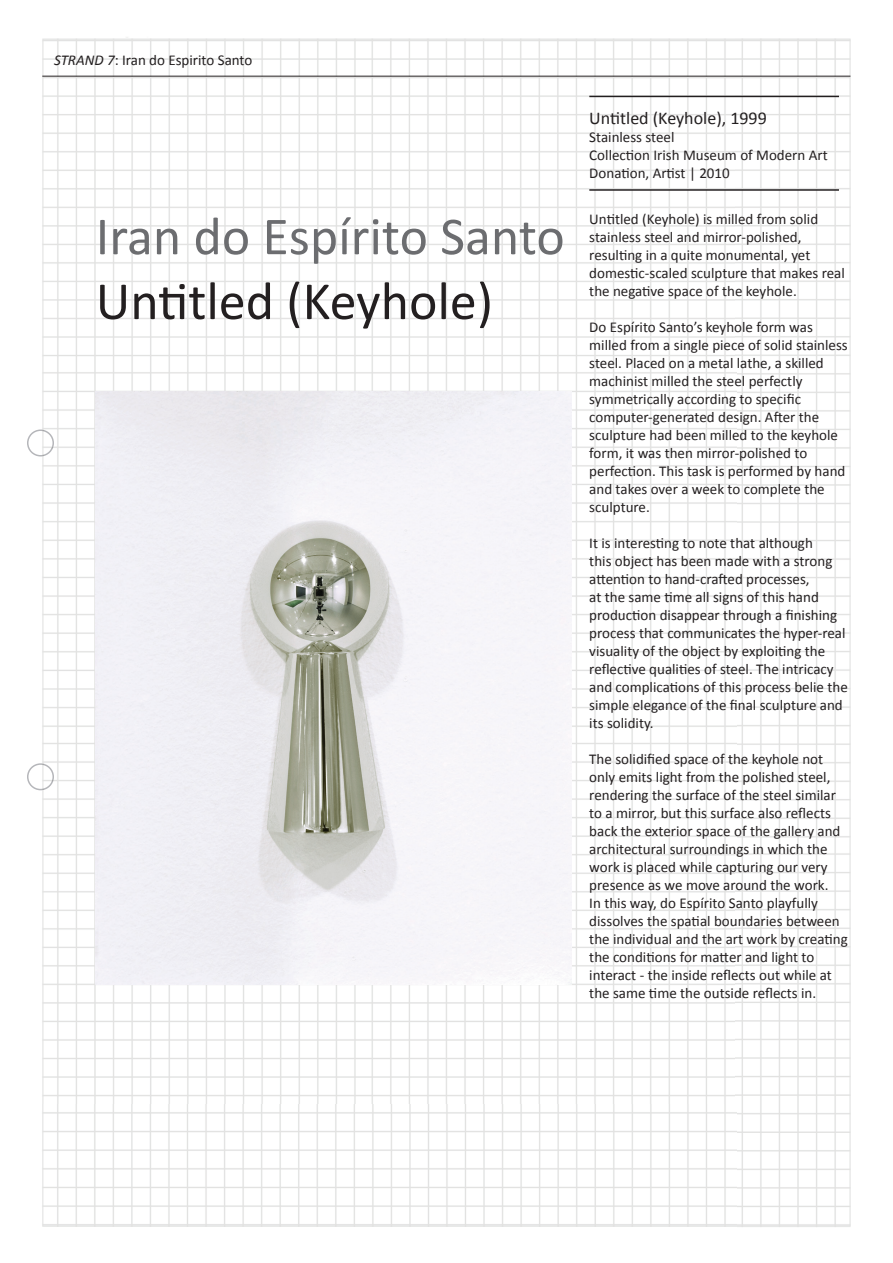
<style>
.page{position:relative;width:893px;height:1263px;background:#fff}
.page>*{position:absolute;margin:0;border:0;box-sizing:border-box;transform-origin:0 0}
.t1{font:54px "Calibri";color:#6c6d70}
.t2{font:54px "Calibri";color:#231f20}
.t3{font:18px "Calibri";color:#231f20}
.t4{font:15px/18px "Calibri";color:#231f20}
.s1{font-style:italic}
</style>
<div class="page">
<img style="left:37px;top:37px;width:814px;height:1190px">
<img style="left:27px;top:763px;width:27px;height:27px">
<img style="left:27px;top:429px;width:27px;height:27px">
<hr style="left:42px;top:76px;width:808px;height:1px;background:#231f20">
<hr style="left:589px;top:189px;width:250px;height:2px;background:#231f20">
<hr style="left:589px;top:96px;width:250px;height:1px;background:#231f20">
<img style="left:96px;top:391px;width:475px;height:593px">
<p class="t4" style="left:54px;top:51px;width:200px"><span class="s1">STRAND 7</span>: Iran do Espirito Santo</p>
<h1 class="t1" style="left:96px;top:202px;width:471px">Iran do Espírito Santo</h1>
<h1 class="t2" style="left:96px;top:267px;width:399px">Untitled (Keyhole)</h1>
<p class="t3" style="left:589px;top:107px;width:179px">Untitled (Keyhole), 1999</p>
<p class="t4" style="left:589px;top:128px;width:240px">Stainless steel<br>Collection Irish Museum of Modern Art<br>Donation, Artist | 2010</p>
<p class="t4" style="left:589px;top:210px;width:257px">Untitled (Keyhole) is milled from solid stainless steel and mirror-polished, resulting in a quite monumental, yet domestic-scaled sculpture that makes real the negative space of the keyhole.</p>
<p class="t4" style="left:589px;top:318px;width:260px">Do Espírito Santo’s keyhole form was milled from a single piece of solid stainless steel. Placed on a metal lathe, a skilled machinist milled the steel perfectly symmetrically according to specific computer-generated design. After the sculpture had been milled to the keyhole form, it was then mirror-polished to perfection. This task is performed by hand and takes over a week to complete the sculpture.</p>
<p class="t4" style="left:589px;top:534px;width:260px">It is interesting to note that although<br>this object has been made with a strong attention to hand-crafted processes,<br>at the same time all signs of this hand production disappear through a finishing process that communicates the hyper-real visuality of the object by exploiting the reflective qualities of steel. The intricacy and complications of this process belie the simple elegance of the final sculpture and its solidity.</p>
<p class="t4" style="left:589px;top:750px;width:260px">The solidified space of the keyhole not only emits light from the polished steel, rendering the surface of the steel similar to a mirror, but this surface also reflects back the exterior space of the gallery and architectural surroundings in which the work is placed while capturing our very presence as we move around the work.<br>In this way, do Espírito Santo playfully dissolves the spatial boundaries between the individual and the art work by creating the conditions for matter and light to interact - the inside reflects out while at the same time the outside reflects in.</p>
</div>
